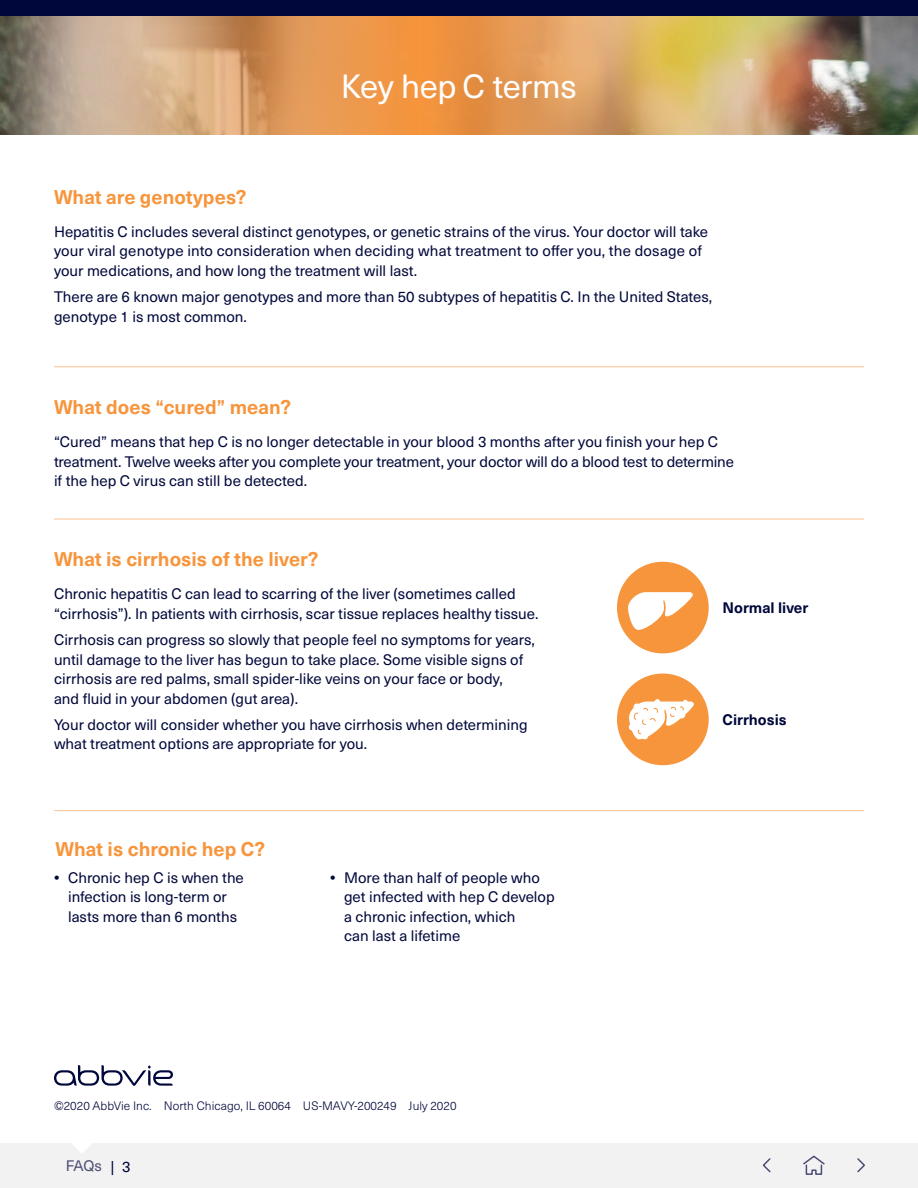
<style>
.page{position:relative;width:918px;height:1188px;background:#fff}
.page>*{position:absolute;margin:0;border:0;box-sizing:border-box;transform-origin:0 0}
.t1{font:33px "Neue Haas Unica Pro";letter-spacing:-.01em;color:#fff}
.t2{font:700 19.5px "Neue Haas Unica Pro";color:#f7953c}
.t3{font:15px/19.5px "Neue Haas Unica Pro";color:#00073a}
.t4{font:700 15px "Neue Haas Unica Pro";color:#00073a}
.t5{font:15px "Neue Haas Unica Pro";color:#4c4d74}
.t6{font:300 12px "Neue Haas Unica Pro";color:#00073a}
.s1{font-weight:700}
.s2{color:#00073a}
</style>
<div class="page">
<img style="left:0;top:15px;width:918px;height:120px">
<svg style="left:22px;top:15px;width:776px;height:120px;background:#d7a168"></svg>
<div style="left:0;top:0;width:918px;height:15px;background:#00073a"></div>
<div style="left:617px;top:562px;width:92px;height:91px;background:#f7953c;border-radius:50%"></div>
<div style="left:617px;top:674px;width:92px;height:91px;background:#f7953c;border-radius:50%"></div>
<svg style="left:54px;top:1065px;width:119px;height:21px"></svg>
<svg style="left:628px;top:592px;width:65px;height:38px"></svg>
<svg style="left:629px;top:699px;width:65px;height:40px"></svg>
<hr style="left:54px;top:810px;width:810px;height:1px;background:#fcc396">
<hr style="left:54px;top:519px;width:810px;height:1px;background:#fcc396">
<hr style="left:54px;top:366px;width:810px;height:1px;background:#fcc396">
<div style="left:0;top:1143px;width:918px;height:45px;background:#f2f2f3"></div>
<svg style="left:762px;top:1158px;width:9px;height:15px"></svg>
<svg style="left:803px;top:1155px;width:22px;height:20px"></svg>
<svg style="left:857px;top:1158px;width:8px;height:15px"></svg>
<svg style="left:72px;top:1143px;width:20px;height:10px"></svg>
<h1 class="t1" style="left:341px;top:67px;width:238px">Key hep C terms</h1>
<h2 class="t2" style="left:54px;top:185px;width:194px">What are genotypes?</h2>
<p class="t3" style="left:54px;top:222px;width:656px">Hepatitis C includes several distinct genotypes, or genetic strains of the virus. Your doctor will take your viral genotype into consideration when deciding what treatment to offer you, the dosage of your medications, and how long the treatment will last.</p>
<p class="t3" style="left:54px;top:287px;width:660px">There are 6 known major genotypes and more than 50 subtypes of hepatitis C. In the United States, genotype 1 is most common.</p>
<h2 class="t2" style="left:54px;top:395px;width:239px">What does “cured” mean?</h2>
<p class="t3" style="left:54px;top:432px;width:682px">“Cured” means that hep C is no longer detectable in your blood 3 months after you finish your hep C treatment. Twelve weeks after you complete your treatment, your doctor will do a blood test to determine if the hep C virus can still be detected.</p>
<h2 class="t2" style="left:54px;top:548px;width:266px">What is cirrhosis of the liver?</h2>
<p class="t3" style="left:54px;top:585px;width:486px">Chronic hepatitis C can lead to scarring of the liver (sometimes called “cirrhosis”). In patients with cirrhosis, scar tissue replaces healthy tissue.</p>
<p class="t3" style="left:54px;top:630px;width:482px">Cirrhosis can progress so slowly that people feel no symptoms for years, until damage to the liver has begun to take place. Some visible signs of cirrhosis are red palms, small spider-like veins on your face or body,<br>and fluid in your abdomen (gut area).</p>
<p class="t3" style="left:54px;top:715px;width:475px">Your doctor will consider whether you have cirrhosis when determining what treatment options are appropriate for you.</p>
<h2 class="t2" style="left:55px;top:837px;width:211px">What is chronic hep C?</h2>
<p class="t3" style="left:54px;top:868px;width:191px;text-align:center"><span class="s1">•</span> Chronic hep C is when the infection is long-term or lasts more than 6 months</p>
<p class="t3" style="left:344px;top:868px;width:212px;text-indent:-14px"><span class="s1">•</span> More than half of people who get infected with hep C develop a chronic infection, which<br>can last a lifetime</p>
<p class="t6" style="left:54px;top:1099px;width:404px">©2020 AbbVie Inc. North Chicago, IL 60064 US-MAVY-200249 July 2020</p>
<p class="t5" style="left:66px;top:1157px;width:66px">FAQs <span class="s2">| 3</span></p>
<p class="t4" style="left:723px;top:599px;width:87px">Normal liver</p>
<p class="t4" style="left:723px;top:711px;width:66px">Cirrhosis</p>
</div>
